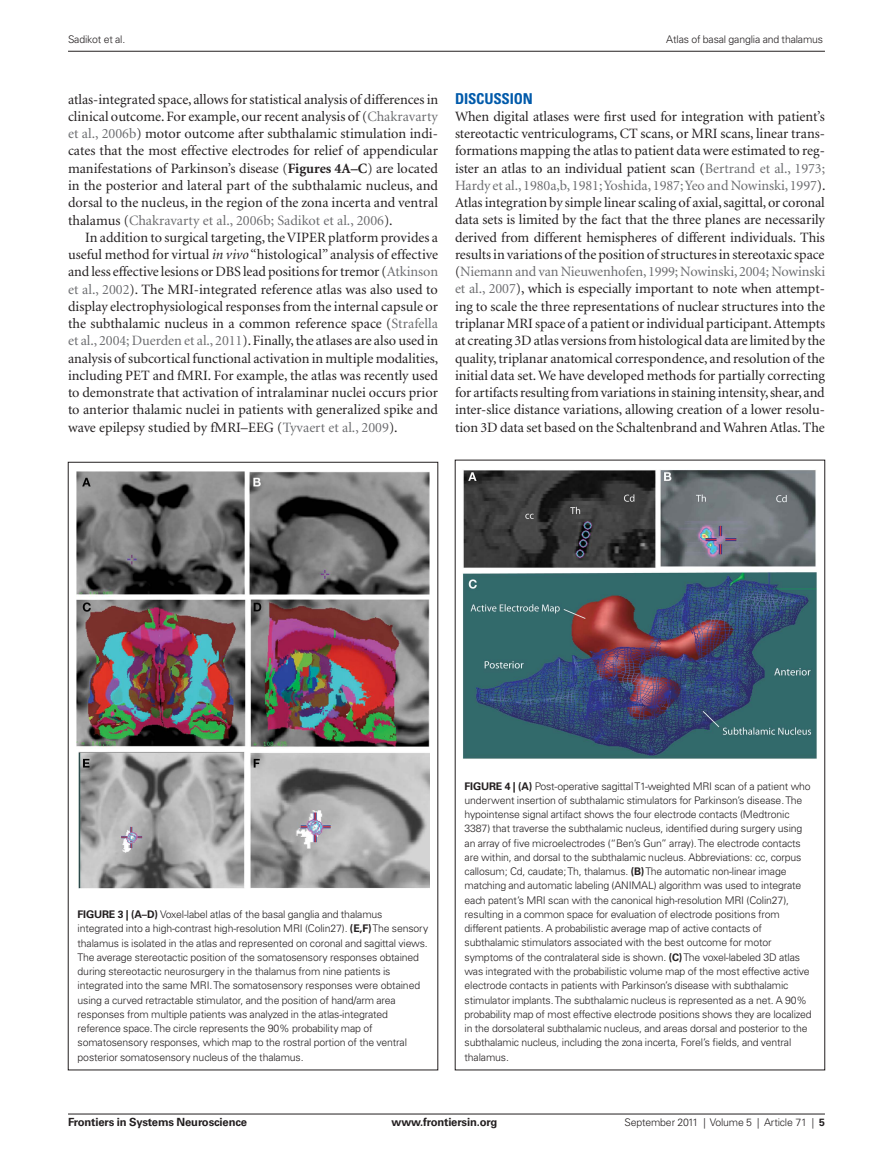
<style>
.page{position:relative;width:893px;height:1170px;background:#fff}
.page>*{position:absolute;margin:0;border:0;box-sizing:border-box;transform-origin:0 0}
.t1{font:700 condensed 15px "Univers";letter-spacing:-.01em;color:#015aaa}
.t2{font:14.25px/17.2px "Minion";color:#231f20;text-align:justify}
.t3{font:700 11.25px "Univers";letter-spacing:-.015em;color:#231f20}
.t4{font:300 10.5px/14.2px "Univers";letter-spacing:-.015em;color:#231f20}
.s1{color:#6c6d70}
.s2{font-weight:700}
.s3{font-style:italic}
</style>
<div class="page">
<img style="left:77px;top:471px;width:352px;height:417px">
<img style="left:462px;top:470px;width:355px;height:289px">
<hr style="left:68px;top:51px;width:757px;height:1px;background:#231f20">
<hr style="left:68px;top:1113px;width:757px;height:1px;background:#231f20">
<p class="t4" style="left:68px;top:32px;width:59px">Sadikot et al.</p>
<p class="t4" style="left:666px;top:32px;width:158px">Atlas of basal ganglia and thalamus</p>
<p class="t2" style="left:68px;top:91px;width:372px">atlas-integrated space, allows for statistical analysis of differences in clinical outcome. For example, our recent analysis of (<span class="s1">Chakravarty et al., 2006b</span>) motor outcome after subthalamic stimulation indi&shy;cates that the most effective electrodes for relief of appendicular manifestations of Parkinson’s disease (<span class="s2">Figures 4A–C</span>) are located in the posterior and lateral part of the subthalamic nucleus, and dorsal to the nucleus, in the region of the zona incerta and ventral thalamus (<span class="s1">Chakravarty et al., 2006b; Sadikot et al., 2006</span>).</p>
<p class="t2" style="left:68px;top:229px;width:372px;text-indent:17px">In addition to surgical targeting, the VIPER platform provides a useful method for virtual <span class="s3">in vivo</span> “histological” analysis of effective and less effective lesions or DBS lead positions for tremor (<span class="s1">Atkinson et al., 2002</span>). The MRI-integrated reference atlas was also used to display electrophysiological responses from the internal capsule or the subthalamic nucleus in a common reference space (<span class="s1">Strafella et al., 2004; Duerden et al., 2011</span>). Finally, the atlases are also used in analysis of subcortical functional activation in multiple modalities, including PET and fMRI. For example, the atlas was recently used to demonstrate that activation of intralaminar nuclei occurs prior to anterior thalamic nuclei in patients with generalized spike and wave epilepsy studied by fMRI–EEG (<span class="s1">Tyvaert et al., 2009</span>).</p>
<p class="t1" style="left:455px;top:89px;width:79px">DISCUSSION</p>
<p class="t2" style="left:455px;top:108px;width:372px">When digital atlases were first used for integration with patient’s stereotactic ventriculograms, CT scans, or MRI scans, linear trans&shy;formations mapping the atlas to patient data were estimated to reg&shy;ister an atlas to an individual patient scan (<span class="s1">Bertrand et al., 1973; Hardy et al., 1980a,b, 1981; Yoshida, 1987; Yeo and Nowinski, 1997</span>).<br>Atlas integration by simple linear scaling of axial, sagittal, or coronal data sets is limited by the fact that the three planes are necessarily derived from different hemispheres of different individuals. This results in variations of the position of structures in stereotaxic space (<span class="s1">Niemann and van Nieuwenhofen, 1999; Nowinski, 2004; Nowinski et al., 2007</span>), which is especially important to note when attempt&shy;ing to scale the three representations of nuclear structures into the triplanar MRI space of a patient or individual participant. Attempts at creating 3D atlas versions from histological data are limited by the quality, triplanar anatomical correspondence, and resolution of the initial data set. We have developed methods for partially correcting for artifacts resulting from variations in staining intensity, shear, and inter-slice distance variations, allowing creation of a lower resolu&shy;tion 3D data set based on the Schaltenbrand and Wahren Atlas. The</p>
<p class="t4" style="left:78px;top:907px;width:352px"><span class="s2">Figure 3 | (A–D)</span> Voxel-label atlas of the basal ganglia and thalamus integrated into a high-contrast high-resolution MRI (Colin27). <span class="s2">(E,F)</span> The sensory thalamus is isolated in the atlas and represented on coronal and sagittal views.<br>The average stereotactic position of the somatosensory responses obtained during stereotactic neurosurgery in the thalamus from nine patients is integrated into the same MRI. The somatosensory responses were obtained using a curved retractable stimulator, and the position of hand/arm area responses from multiple patients was analyzed in the atlas-integrated reference space. The circle represents the 90% probability map of somatosensory responses, which map to the rostral portion of the ventral posterior somatosensory nucleus of the thalamus.</p>
<p class="t4" style="left:465px;top:778px;width:349px"><span class="s2">Figure 4 | (A)</span> Post-operative sagittal T1-weighted MRI scan of a patient who underwent insertion of subthalamic stimulators for Parkinson’s disease. The hypointense signal artifact shows the four electrode contacts (Medtronic 3387) that traverse the subthalamic nucleus, identified during surgery using an array of five microelectrodes (“Ben’s Gun” array). The electrode contacts are within, and dorsal to the subthalamic nucleus. Abbreviations: cc, corpus callosum; Cd, caudate; Th, thalamus. <span class="s2">(B)</span> The automatic non-linear image matching and automatic labeling (ANIMAL) algorithm was used to integrate each patent’s MRI scan with the canonical high-resolution MRI (Colin27), resulting in a common space for evaluation of electrode positions from different patients. A probabilistic average map of active contacts of subthalamic stimulators associated with the best outcome for motor symptoms of the contralateral side is shown. <span class="s2">(C)</span> The voxel-labeled 3D atlas was integrated with the probabilistic volume map of the most effective active electrode contacts in patients with Parkinson’s disease with subthalamic stimulator implants. The subthalamic nucleus is represented as a net. A 90% probability map of most effective electrode positions shows they are localized in the dorsolateral subthalamic nucleus, and areas dorsal and posterior to the subthalamic nucleus, including the zona incerta, Forel’s fields, and ventral thalamus.</p>
<p class="t3" style="left:68px;top:1115px;width:181px">Frontiers in Systems Neuroscience</p>
<p class="t3" style="left:392px;top:1115px;width:107px">www.frontiersin.org</p>
<p class="t4" style="left:624px;top:1115px;width:202px">September 2011 | Volume 5 | Article 71 | <span class="s2">5</span></p>
</div>
